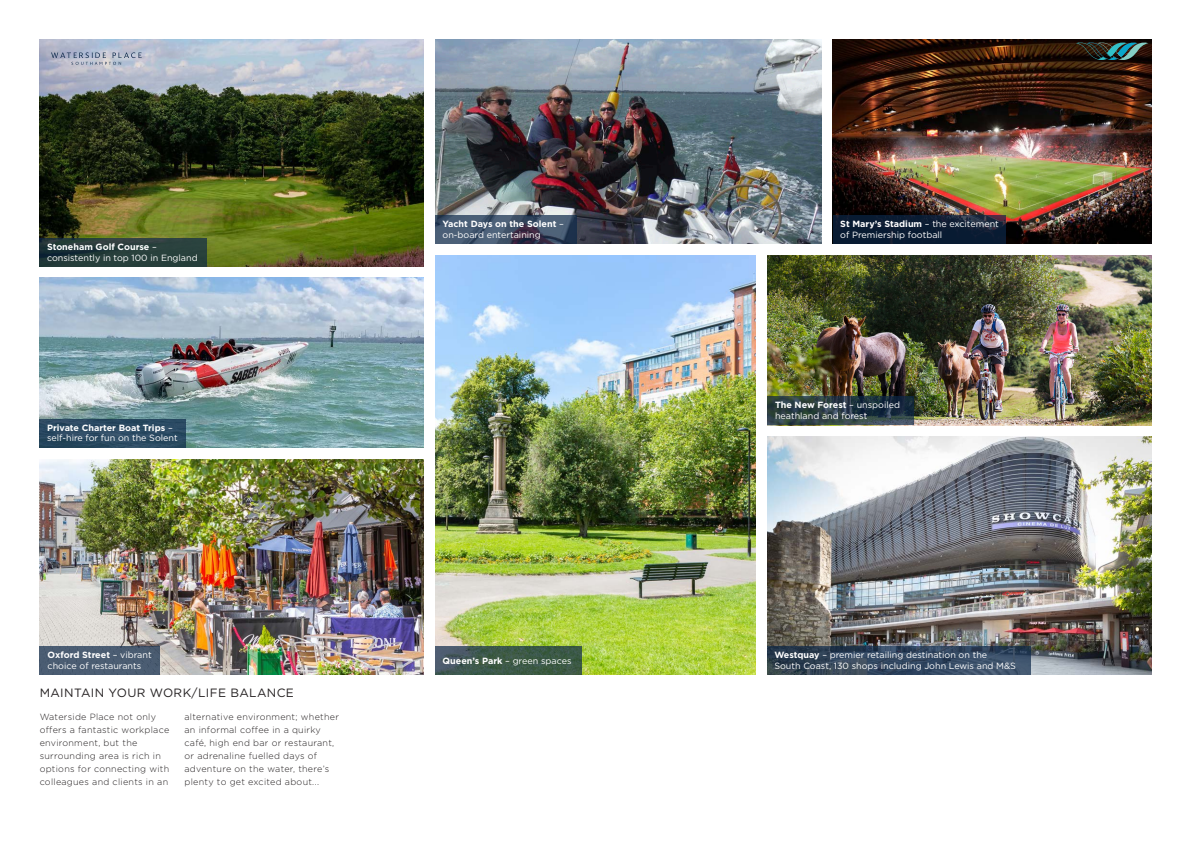
<style>
.page{position:relative;width:1191px;height:842px;background:#fff}
.page>*{position:absolute;margin:0;border:0;box-sizing:border-box;transform-origin:0 0}
.t1{font:12px "Gotham";letter-spacing:.03em;color:#231f20}
.t2{font:9px/11px "Gotham";color:#fff}
.t3{font:300 9px/13px "Gotham";letter-spacing:.03em;color:#231f20}
.t4{font:700 9px "Gotham";color:#fff}
.s1{font-weight:400}
.s2{font-weight:700}
</style>
<div class="page">
<img style="left:833px;top:40px;width:318px;height:204px">
<img style="left:40px;top:40px;width:384px;height:227px">
<svg style="left:833px;top:215px;width:173px;height:29px;background:#0e1e34"></svg>
<img style="left:435px;top:40px;width:386px;height:204px">
<svg style="left:435px;top:215px;width:141px;height:29px;background:#415067"></svg>
<img style="left:435px;top:255px;width:320px;height:420px">
<svg style="left:435px;top:646px;width:146px;height:29px;background:#3e584c"></svg>
<svg style="left:40px;top:238px;width:167px;height:29px;background:#253c3a"></svg>
<img style="left:40px;top:278px;width:384px;height:170px">
<div style="left:40px;top:419px;width:146px;height:29px;background:#2b4a62"></div>
<img style="left:40px;top:459px;width:384px;height:216px">
<div style="left:40px;top:646px;width:120px;height:29px;background:#4b5d73"></div>
<img style="left:767px;top:437px;width:384px;height:238px">
<svg style="left:767px;top:646px;width:263px;height:29px;background:#33465c"></svg>
<img style="left:767px;top:255px;width:384px;height:170px">
<svg style="left:767px;top:397px;width:146px;height:28px;background:#2a3d45"></svg>
<svg style="left:1076px;top:41px;width:72px;height:19px"></svg>
<svg style="left:51px;top:52px;width:91px;height:13px"></svg>
<p class="t4" style="left:47px;top:241px;width:111px">Stoneham Golf Course <span class="s1">–</span></p>
<p class="t2" style="left:47px;top:252px;width:152px">consistently in top 100 in England</p>
<p class="t2" style="left:47px;top:423px;width:132px;line-height:10px"><span class="s2">Private Charter Boat Trips</span> – self-hire for fun on the Solent</p>
<p class="t2" style="left:442px;top:218px;width:123px"><span class="s2">Yacht Days on the Solent</span> – on-board entertaining</p>
<p class="t4" style="left:840px;top:219px;width:160px">St Mary’s Stadium <span class="s1">– the excitement</span></p>
<p class="t2" style="left:840px;top:229px;width:103px">of Premiership football</p>
<p class="t2" style="left:775px;top:400px;width:127px"><span class="s2">The New Forest</span> – unspoiled heathland and forest</p>
<p class="t2" style="left:48px;top:649px;width:105px"><span class="s2">Oxford Street</span> – vibrant choice of restaurants</p>
<p class="t2" style="left:774px;top:649px;width:243px"><span class="s2">Westquay</span> – premier retailing destination on the<br>South Coast, 130 shops including John Lewis and M&amp;S</p>
<p class="t2" style="left:442px;top:655px;width:130px"><span class="s2">Queen’s Park</span> – green spaces</p>
<p class="t1" style="left:40px;top:686px;width:256px">MAINTAIN YOUR WORK/LIFE BALANCE</p>
<p class="t3" style="left:184px;top:710px;width:156px">alternative environment; whether an informal coffee in a quirky café, high end bar or restaurant, or adrenaline fuelled days of adventure on the water, there’s plenty to get excited about...</p>
<p class="t3" style="left:40px;top:710px;width:131px">Waterside Place not only offers a fantastic workplace environment, but the surrounding area is rich in options for connecting with colleagues and clients in an</p>
</div>
